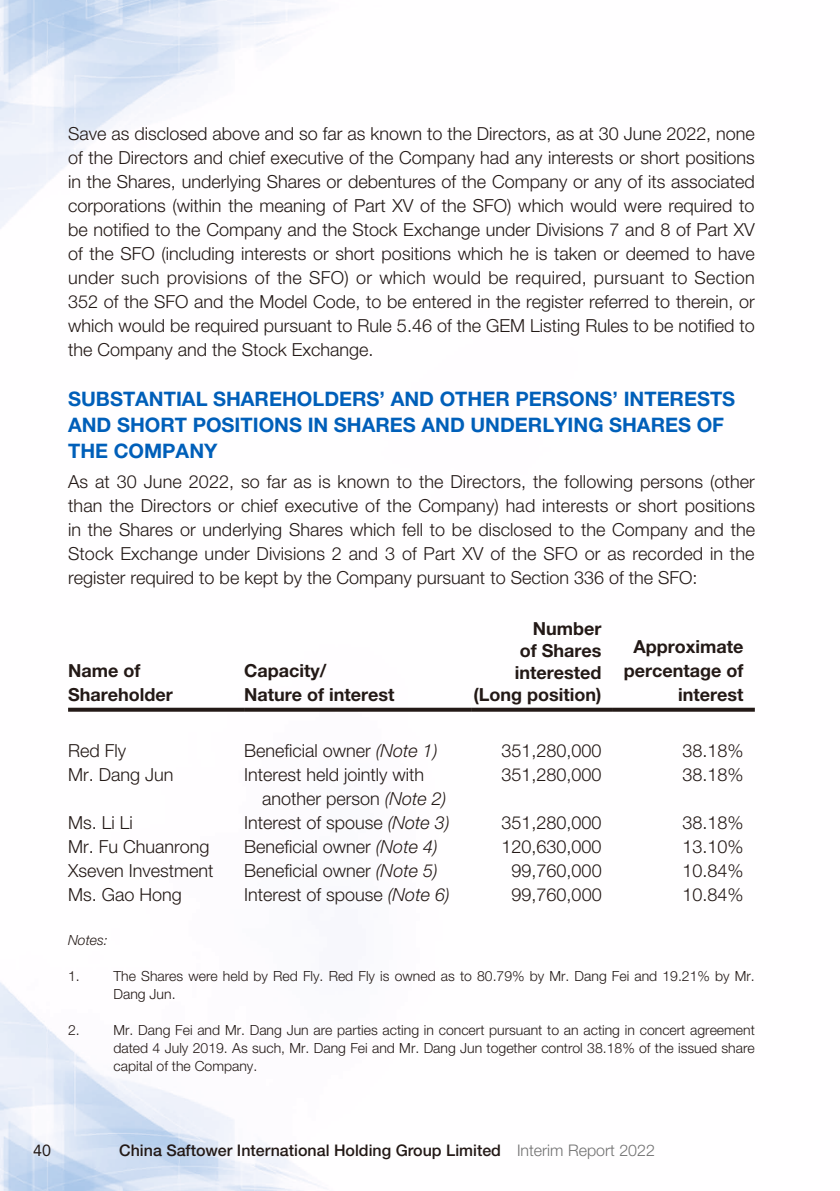
<style>
.page{position:relative;width:840px;height:1191px;background:#fff}
.page>*{position:absolute;margin:0;border:0;box-sizing:border-box;transform-origin:0 0}
.t1{font:700 20px/26px "Helvetica Neue LT Std";color:#005fb9}
.t2{font:300 18px/24px "Helvetica Neue LT Std";color:#231916;text-align:justify}
.t3{font:700 18px/24px "Helvetica Neue LT Std";color:#231916}
.t4{font:500 16px "Helvetica Neue LT Std";color:#231916}
.t5{font:16px "Avenir LT Std";color:#231916}
.t6{font:300 14px/18px "Helvetica Neue LT Std";color:#231916}
.t7{font:italic 300 14px "Helvetica Neue LT Std";color:#231916}
.s1{font-style:italic}
.s2{font-weight:300;color:#727272}
</style>
<div class="page">
<img style="left:0;top:0;width:755px;height:1191px">
<svg style="left:68px;top:707px;width:176px;height:4px"></svg>
<svg style="left:244px;top:707px;width:227px;height:4px"></svg>
<svg style="left:471px;top:707px;width:141px;height:4px"></svg>
<svg style="left:612px;top:707px;width:142px;height:4px"></svg>
<p class="t2" style="left:68px;top:121px;width:688px">Save as disclosed above and so far as known to the Directors, as at 30 June 2022, none of the Directors and chief executive of the Company had any interests or short positions in the Shares, underlying Shares or debentures of the Company or any of its associated corporations (within the meaning of Part XV of the SFO) which would were required to be notified to the Company and the Stock Exchange under Divisions 7 and 8 of Part XV of the SFO (including interests or short positions which he is taken or deemed to have under such provisions of the SFO) or which would be required, pursuant to Section 352 of the SFO and the Model Code, to be entered in the register referred to therein, or which would be required pursuant to Rule 5.46 of the GEM Listing Rules to be notified to the Company and the Stock Exchange.</p>
<p class="t1" style="left:68px;top:385px;width:668px">SUBSTANTIAL SHAREHOLDERS’ AND OTHER PERSONS’ INTERESTS<br>AND SHORT POSITIONS IN SHARES AND UNDERLYING SHARES OF<br>THE COMPANY</p>
<p class="t2" style="left:68px;top:469px;width:688px">As at 30 June 2022, so far as is known to the Directors, the following persons (other than the Directors or chief executive of the Company) had interests or short positions in the Shares or underlying Shares which fell to be disclosed to the Company and the Stock Exchange under Divisions 2 and 3 of Part XV of the SFO or as recorded in the register required to be kept by the Company pursuant to Section 336 of the SFO:</p>
<p class="t3" style="left:68px;top:658px;width:106px">Name of<br>Shareholder</p>
<p class="t3" style="left:244px;top:658px;width:152px">Capacity/<br>Nature of interest</p>
<p class="t3" style="left:473px;top:617px;width:129px;line-height:22px;text-align:right">Number<br>of Shares interested (Long position)</p>
<p class="t3" style="left:623px;top:634px;width:121px;text-align:right">Approximate percentage of interest</p>
<p class="t2" style="left:68px;top:738px;width:60px">Red Fly</p>
<p class="t2" style="left:244px;top:738px;width:195px">Beneficial owner <span class="s1">(Note 1)</span></p>
<p class="t2" style="left:501px;top:738px;width:102px">351,280,000</p>
<p class="t2" style="left:682px;top:738px;width:63px">38.18%</p>
<p class="t2" style="left:68px;top:762px;width:107px">Mr. Dang Jun</p>
<p class="t2" style="left:262px;top:762px;width:186px;text-indent:-18px">Interest held jointly with another person <span class="s1">(Note 2)</span></p>
<p class="t2" style="left:501px;top:762px;width:102px">351,280,000</p>
<p class="t2" style="left:682px;top:762px;width:63px">38.18%</p>
<p class="t2" style="left:68px;top:810px;width:66px">Ms. Li Li</p>
<p class="t2" style="left:244px;top:810px;width:207px">Interest of spouse <span class="s1">(Note 3)</span></p>
<p class="t2" style="left:501px;top:810px;width:102px">351,280,000</p>
<p class="t2" style="left:682px;top:810px;width:63px">38.18%</p>
<p class="t2" style="left:68px;top:834px;width:143px">Mr. Fu Chuanrong</p>
<p class="t2" style="left:244px;top:834px;width:195px">Beneficial owner <span class="s1">(Note 4)</span></p>
<p class="t2" style="left:501px;top:834px;width:102px">120,630,000</p>
<p class="t2" style="left:682px;top:834px;width:63px">13.10%</p>
<p class="t2" style="left:68px;top:858px;width:147px">Xseven Investment</p>
<p class="t2" style="left:244px;top:858px;width:195px">Beneficial owner <span class="s1">(Note 5)</span></p>
<p class="t2" style="left:511px;top:858px;width:92px">99,760,000</p>
<p class="t2" style="left:682px;top:858px;width:63px">10.84%</p>
<p class="t2" style="left:68px;top:882px;width:115px">Ms. Gao Hong</p>
<p class="t2" style="left:244px;top:882px;width:207px">Interest of spouse <span class="s1">(Note 6)</span></p>
<p class="t2" style="left:511px;top:882px;width:92px">99,760,000</p>
<p class="t2" style="left:682px;top:882px;width:63px">10.84%</p>
<p class="t7" style="left:68px;top:932px;width:41px">Notes:</p>
<p class="t6" style="left:68px;top:967px;width:13px">1.</p>
<p class="t6" style="left:113px;top:967px;width:642px">The Shares were held by Red Fly. Red Fly is owned as to 80.79% by Mr. Dang Fei and 19.21% by Mr.<br>Dang Jun.</p>
<p class="t6" style="left:68px;top:1021px;width:13px">2.</p>
<p class="t6" style="left:113px;top:1021px;width:642px;text-align:justify">Mr. Dang Fei and Mr. Dang Jun are parties acting in concert pursuant to an acting in concert agreement dated 4 July 2019. As such, Mr. Dang Fei and Mr. Dang Jun together control 38.18% of the issued share capital of the Company.</p>
<p class="t5" style="left:33px;top:1141px;width:19px">40</p>
<p class="t4" style="left:119px;top:1140px;width:537px">China Saftower International Holding Group Limited <span class="s2">Interim Report 2022</span></p>
</div>
